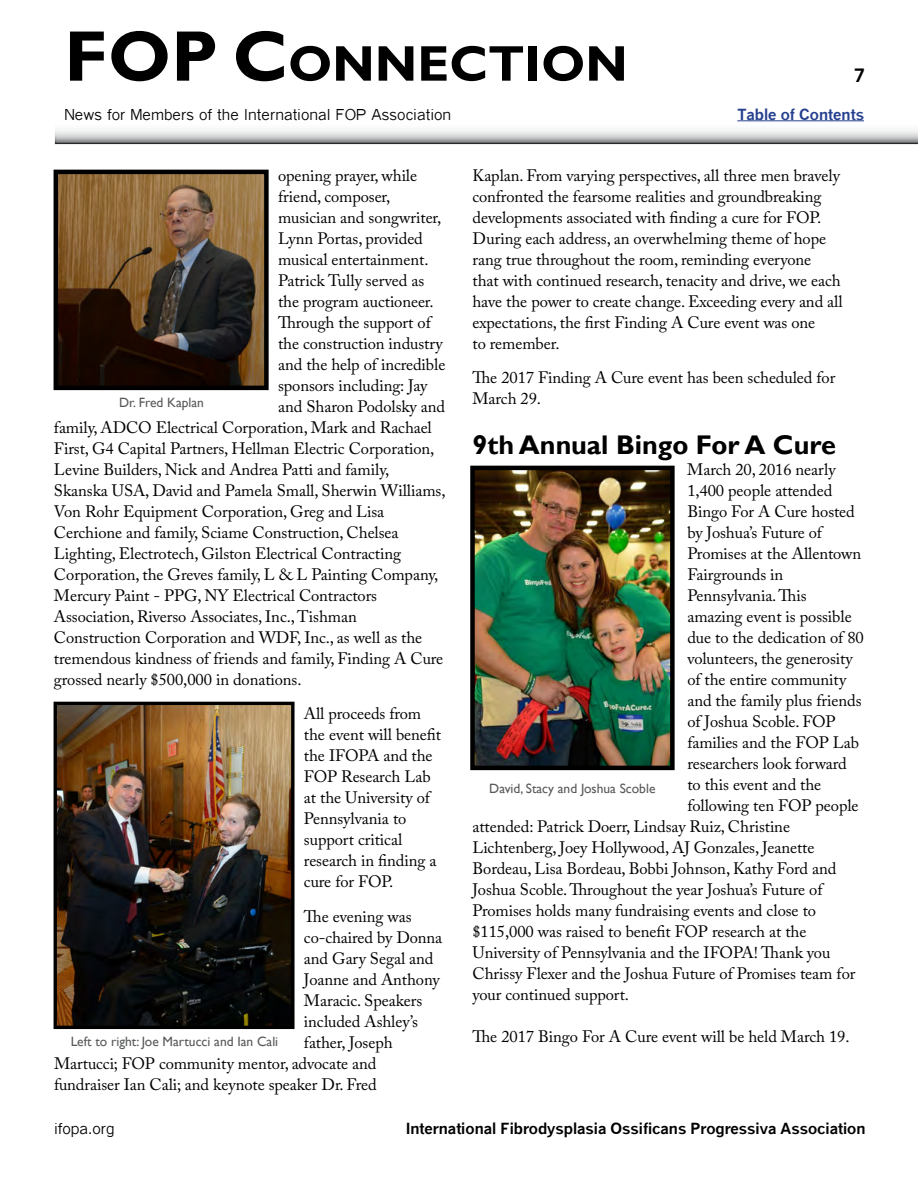
<style>
.page{position:relative;width:918px;height:1188px;background:#fff}
.page>*{position:absolute;margin:0;border:0;box-sizing:border-box;transform-origin:0 0}
.t1{font:700 50.4px "Gill Sans";color:#000}
.t2{font:700 27px "Gill Sans";color:#000}
.t3{font:700 18px "Quick Type II";color:#000}
.t4{font:16.5px/21px "Adobe Caslon Pro";letter-spacing:-.005em;color:#000}
.t5{font:700 15px "Quick Type II";color:#000}
.t6{font:15px "Quick Type II";color:#000}
.t7{font:700 15px "Quick Type II";color:#25408f}
.t8{font:13.5px "Gill Sans";color:#58595b}
.s1{font-size:72px}
</style>
<div class="page">
<img style="left:59px;top:175px;width:205px;height:210px">
<div style="left:54px;top:170px;width:215px;height:220px;border:4px solid #000"></div>
<img style="left:58px;top:706px;width:233px;height:319px">
<div style="left:54px;top:702px;width:241px;height:327px;border:3px solid #000"></div>
<img style="left:475px;top:471px;width:195px;height:294px">
<div style="left:470px;top:466px;width:205px;height:304px;border:4px solid #000"></div>
<svg style="left:55px;top:120px;width:863px;height:24px"></svg>
<hr style="left:737px;top:121px;width:127px;height:1px;background:#25408f">
<h1 class="t1" style="left:64px;top:33px;width:565px"><span class="s1">FOP C</span>ONNECTION</h1>
<p class="t6" style="left:64px;top:107px;width:388px">News for Members of the International FOP Association</p>
<p class="t3" style="left:855px;top:64px;width:12px">7</p>
<p class="t7" style="left:737px;top:106px;width:128px">Table of Contents</p>
<p class="t4" style="left:278px;top:165px;width:141px">opening prayer, while</p>
<p class="t4" style="left:278px;top:186px;width:114px">friend, composer,</p>
<p class="t4" style="left:278px;top:207px;width:165px">musician and songwriter,</p>
<p class="t4" style="left:278px;top:228px;width:146px">Lynn Portas, provided</p>
<p class="t4" style="left:278px;top:249px;width:152px">musical entertainment.</p>
<p class="t4" style="left:278px;top:270px;width:148px">Patrick Tully served as</p>
<p class="t4" style="left:278px;top:291px;width:157px">the program auctioneer.</p>
<p class="t4" style="left:278px;top:312px;width:154px">Through the support of</p>
<p class="t4" style="left:278px;top:333px;width:166px">the construction industry</p>
<p class="t4" style="left:278px;top:354px;width:169px">and the help of incredible</p>
<p class="t4" style="left:278px;top:375px;width:151px">sponsors including: Jay</p>
<p class="t4" style="left:278px;top:396px;width:168px">and Sharon Podolsky and</p>
<p class="t4" style="left:54px;top:417px;width:379px">family, ADCO Electrical Corporation, Mark and Rachael</p>
<p class="t4" style="left:54px;top:438px;width:382px">First, G4 Capital Partners, Hellman Electric Corporation,</p>
<p class="t4" style="left:54px;top:459px;width:337px">Levine Builders, Nick and Andrea Patti and family,</p>
<p class="t4" style="left:54px;top:480px;width:393px">Skanska USA, David and Pamela Small, Sherwin Williams,</p>
<p class="t4" style="left:54px;top:501px;width:332px">Von Rohr Equipment Corporation, Greg and Lisa</p>
<p class="t4" style="left:54px;top:522px;width:346px">Cerchione and family, Sciame Construction, Chelsea</p>
<p class="t4" style="left:54px;top:543px;width:349px">Lighting, Electrotech, Gilston Electrical Contracting</p>
<p class="t4" style="left:54px;top:564px;width:386px">Corporation, the Greves family, L &amp; L Painting Company,</p>
<p class="t4" style="left:54px;top:585px;width:325px">Mercury Paint - PPG, NY Electrical Contractors</p>
<p class="t4" style="left:54px;top:606px;width:304px">Association, Riverso Associates, Inc., Tishman</p>
<p class="t4" style="left:54px;top:627px;width:370px">Construction Corporation and WDF, Inc., as well as the</p>
<p class="t4" style="left:54px;top:648px;width:391px">tremendous kindness of friends and family, Finding A Cure</p>
<p class="t4" style="left:54px;top:669px;width:249px">grossed nearly $500,000 in donations.</p>
<p class="t8" style="left:119px;top:395px;width:86px">Dr. Fred Kaplan</p>
<p class="t4" style="left:304px;top:703px;width:139px">All proceeds from the event will benefit the IFOPA and the<br>FOP Research Lab at the University of<br>Pennsylvania to support critical research in finding a cure for FOP.</p>
<p class="t4" style="left:304px;top:906px;width:109px">The evening was</p>
<p class="t4" style="left:304px;top:927px;width:140px">co-chaired by Donna</p>
<p class="t4" style="left:304px;top:948px;width:131px">and Gary Segal and</p>
<p class="t4" style="left:304px;top:969px;width:137px">Joanne and Anthony</p>
<p class="t4" style="left:304px;top:990px;width:120px">Maracic. Speakers</p>
<p class="t4" style="left:304px;top:1011px;width:116px">included Ashley’s</p>
<p class="t4" style="left:304px;top:1032px;width:90px">father, Joseph</p>
<p class="t4" style="left:54px;top:1053px;width:324px">Martucci; FOP community mentor, advocate and</p>
<p class="t4" style="left:54px;top:1074px;width:324px">fundraiser Ian Cali; and keynote speaker Dr. Fred</p>
<p class="t8" style="left:71px;top:1034px;width:209px">Left to right: Joe Martucci and Ian Cali</p>
<p class="t4" style="left:473px;top:165px;width:372px">Kaplan. From varying perspectives, all three men bravely confronted the fearsome realities and groundbreaking developments associated with finding a cure for FOP.<br>During each address, an overwhelming theme of hope rang true throughout the room, reminding everyone<br>that with continued research, tenacity and drive, we each have the power to create change. Exceeding every and all expectations, the first Finding A Cure event was one<br>to remember.</p>
<p class="t4" style="left:473px;top:367px;width:364px">The 2017 Finding A Cure event has been scheduled for<br>March 29.</p>
<h2 class="t2" style="left:472px;top:429px;width:365px">9th Annual Bingo For A Cure</h2>
<p class="t4" style="left:687px;top:459px;width:150px">March 20, 2016 nearly</p>
<p class="t4" style="left:687px;top:480px;width:146px">1,400 people attended</p>
<p class="t4" style="left:687px;top:501px;width:169px">Bingo For A Cure hosted</p>
<p class="t4" style="left:687px;top:522px;width:136px">by Joshua’s Future of</p>
<p class="t4" style="left:687px;top:543px;width:175px">Promises at the Allentown</p>
<p class="t4" style="left:687px;top:564px;width:98px">Fairgrounds in</p>
<p class="t4" style="left:687px;top:585px;width:121px">Pennsylvania. This</p>
<p class="t4" style="left:687px;top:606px;width:166px">amazing event is possible</p>
<p class="t4" style="left:687px;top:627px;width:178px">due to the dedication of 80</p>
<p class="t4" style="left:687px;top:648px;width:167px">volunteers, the generosity</p>
<p class="t4" style="left:687px;top:669px;width:160px">of the entire community</p>
<p class="t4" style="left:687px;top:690px;width:176px">and the family plus friends</p>
<p class="t4" style="left:687px;top:711px;width:150px">of Joshua Scoble. FOP</p>
<p class="t4" style="left:687px;top:732px;width:173px">families and the FOP Lab</p>
<p class="t4" style="left:687px;top:753px;width:161px">researchers look forward</p>
<p class="t4" style="left:687px;top:774px;width:135px">to this event and the</p>
<p class="t4" style="left:687px;top:795px;width:173px">following ten FOP people</p>
<p class="t4" style="left:472px;top:816px;width:319px">attended: Patrick Doerr, Lindsay Ruiz, Christine</p>
<p class="t4" style="left:472px;top:837px;width:344px">Lichtenberg, Joey Hollywood, AJ Gonzales, Jeanette</p>
<p class="t4" style="left:472px;top:858px;width:365px">Bordeau, Lisa Bordeau, Bobbi Johnson, Kathy Ford and</p>
<p class="t4" style="left:472px;top:879px;width:351px">Joshua Scoble. Throughout the year Joshua’s Future of</p>
<p class="t4" style="left:472px;top:900px;width:345px">Promises holds many fundraising events and close to</p>
<p class="t4" style="left:472px;top:921px;width:335px">$115,000 was raised to benefit FOP research at the</p>
<p class="t4" style="left:472px;top:942px;width:359px">University of Pennsylvania and the IFOPA! Thank you</p>
<p class="t4" style="left:472px;top:963px;width:384px">Chrissy Flexer and the Joshua Future of Promises team for</p>
<p class="t4" style="left:472px;top:984px;width:158px">your continued support.</p>
<p class="t4" style="left:472px;top:1026px;width:379px">The 2017 Bingo For A Cure event will be held March 19.</p>
<p class="t8" style="left:489px;top:780px;width:168px">David, Stacy and Joshua Scoble</p>
<p class="t6" style="left:54px;top:1121px;width:62px">ifopa.org</p>
<p class="t5" style="left:406px;top:1119px;width:461px">International Fibrodysplasia Ossificans Progressiva Association</p>
</div>
